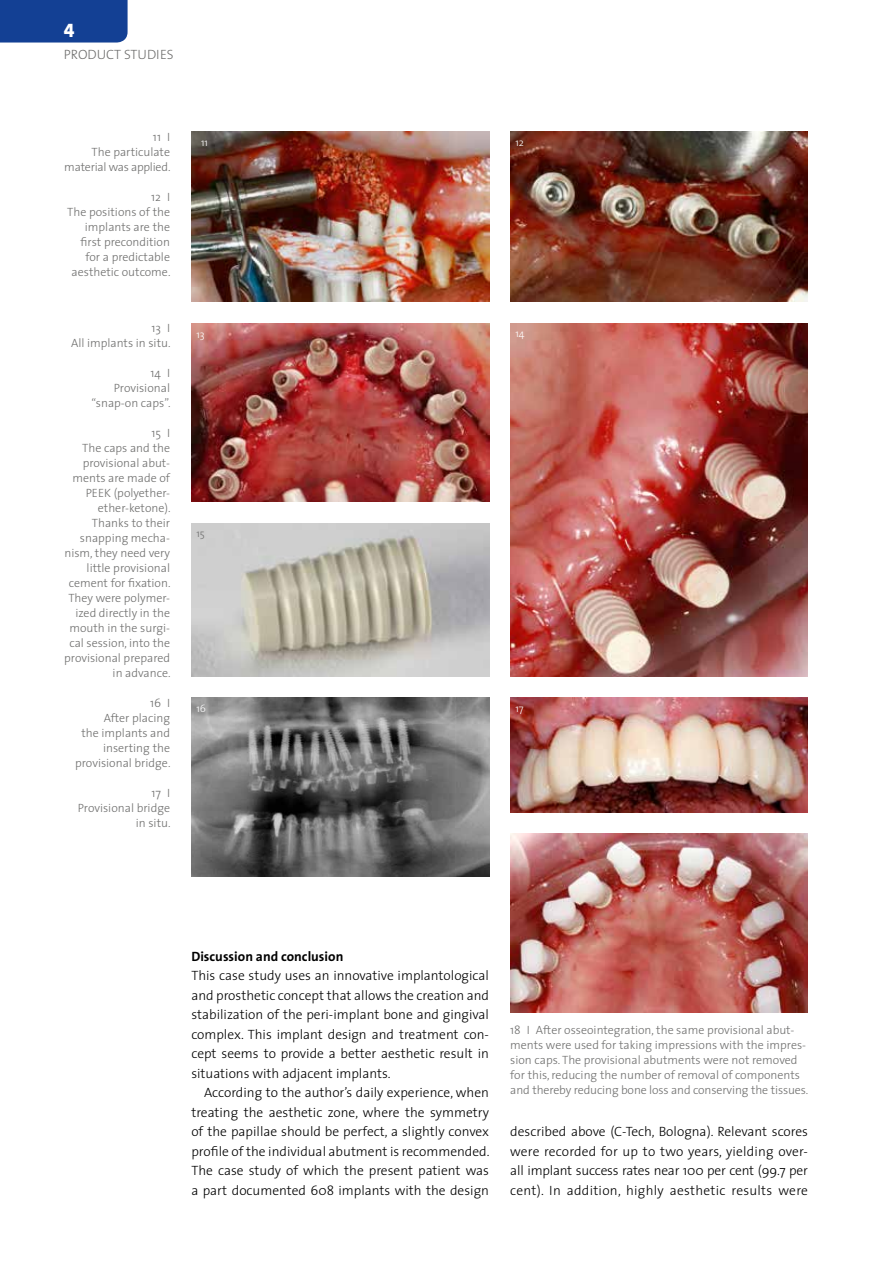
<style>
.page{position:relative;width:893px;height:1263px;background:#fff}
.page>*{position:absolute;margin:0;border:0;box-sizing:border-box;transform-origin:0 0}
.t1{font:19.5px "The Sans Extra Bold Expert";color:#fff}
.t2{font:300 13.5px/19.5px "The Sans";color:#000;text-align:justify}
.t3{font:700 13.5px "The Sans";color:#000}
.t4{font:13.5px "The Sans Light Caps";color:#6f6f6e}
.t5{font:300 12px/15px "The Sans";color:#6f6f6e;text-align:right}
.t6{font:300 10.5px "The Sans";color:#fff}
.t7{font:300 10.5px "The Sans";color:#6f6f6e}
</style>
<div class="page">
<img style="left:191px;top:132px;width:298px;height:170px">
<img style="left:510px;top:132px;width:298px;height:170px">
<img style="left:191px;top:323px;width:298px;height:179px">
<img style="left:510px;top:323px;width:298px;height:353px">
<img style="left:510px;top:697px;width:298px;height:115px">
<img style="left:510px;top:833px;width:298px;height:179px">
<img style="left:191px;top:523px;width:298px;height:153px">
<img style="left:191px;top:697px;width:298px;height:179px">
<div style="left:0;top:0;width:128px;height:43px;background:#134094"></div>
<h1 class="t1" style="left:64px;top:14px;width:12px">4</h1>
<p class="t4" style="left:64px;top:43px;width:111px">PRODUCT STUDIES</p>
<p class="t5" style="left:64px;top:129px;width:108px">11 I<br>The particulate material was applied.</p>
<p class="t5" style="left:67px;top:189px;width:105px">12 I<br>The positions of the implants are the first precondition for a predictable aesthetic outcome.</p>
<p class="t5" style="left:71px;top:320px;width:101px">13 I<br>All implants in situ.</p>
<p class="t5" style="left:92px;top:365px;width:81px">14 I<br>Provisional “snap-on caps”.</p>
<p class="t5" style="left:64px;top:425px;width:108px">15 I<br>The caps and the provisional abut&shy;ments are made of<br>PEEK (polyether&shy;ether-ketone).<br>Thanks to their snapping mecha&shy;nism, they need very little provisional cement for fixation.<br>They were polymer&shy;ized directly in the mouth in the surgi&shy;cal session, into the provisional prepared in advance.</p>
<p class="t5" style="left:75px;top:695px;width:97px">16 I<br>After placing<br>the implants and inserting the provisional bridge.</p>
<p class="t5" style="left:78px;top:785px;width:94px">17 I<br>Provisional bridge in situ.</p>
<p class="t6" style="left:201px;top:134px;width:9px">11</p>
<p class="t6" style="left:515px;top:134px;width:10px">12</p>
<p class="t6" style="left:196px;top:326px;width:10px">13</p>
<p class="t6" style="left:515px;top:325px;width:11px">14</p>
<p class="t7" style="left:196px;top:525px;width:10px">15</p>
<p class="t6" style="left:196px;top:699px;width:11px">16</p>
<p class="t6" style="left:515px;top:699px;width:10px">17</p>
<p class="t3" style="left:191px;top:945px;width:154px">Discussion and conclusion</p>
<p class="t2" style="left:191px;top:966px;width:299px">This case study uses an innovative implantological and prosthetic concept that allows the creation and stabilization of the peri-implant bone and gingival complex. This implant design and treatment con&shy;cept seems to provide a better aesthetic result in situations with adjacent implants.</p>
<p class="t2" style="left:191px;top:1083px;width:300px;text-indent:13px">According to the author’s daily experience, when treating the aesthetic zone, where the symmetry of the papillae should be perfect, a slightly convex profile of the individual abutment is recommended.<br>The case study of which the present patient was a part documented 608 implants with the design</p>
<p class="t5" style="left:510px;top:1022px;width:300px;text-align:left">18 I After osseointegration, the same provisional abut&shy;ments were used for taking impressions with the impres&shy;sion caps. The provisional abutments were not removed for this, reducing the number of removal of components and thereby reducing bone loss and conserving the tissues.</p>
<p class="t2" style="left:510px;top:1122px;width:299px">described above (C-Tech, Bologna). Relevant scores were recorded for up to two years, yielding over&shy;all implant success rates near 100 per cent (99.7 per cent). In addition, highly aesthetic results were</p>
</div>
